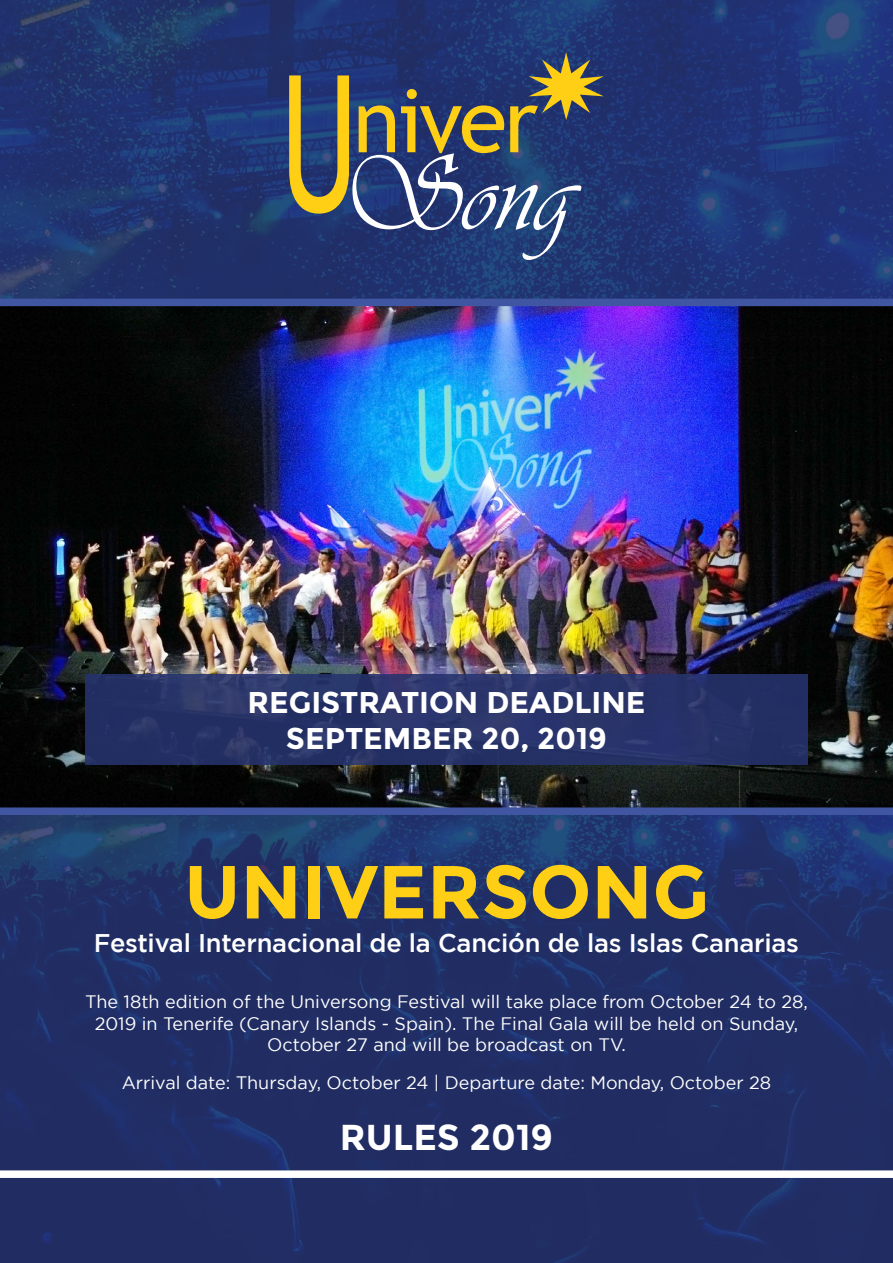
<style>
.page{position:relative;width:893px;height:1263px;background:#fff}
.page>*{position:absolute;margin:0;border:0;box-sizing:border-box;transform-origin:0 0}
.t1{font:700 75px "Montserrat";color:#ffcf15}
.t2{font:700 36px "Montserrat";color:#fff}
.t3{font:700 30px/36px "Montserrat";color:#fff;text-align:center}
.t4{font:500 25.5px "Gotham";letter-spacing:-.01em;color:#fff}
.t5{font:18px/21.6px "Gotham";color:#fff;text-align:center}
</style>
<div class="page">
<img style="left:0;top:0;width:893px;height:1263px">
<img style="left:0;top:299px;width:893px;height:516px">
<div style="left:0;top:1170px;width:893px;height:8px;background:#fff"></div>
<svg style="left:289px;top:52px;width:315px;height:208px;background:#4a566e"></svg>
<div style="left:85px;top:674px;width:723px;height:91px;background:#273267"></div>
<h3 class="t3" style="left:247px;top:684px;width:400px">REGISTRATION DEADLINE<br>SEPTEMBER 20, 2019</h3>
<h1 class="t1" style="left:184px;top:847px;width:526px">UNIVERSONG</h1>
<h3 class="t4" style="left:94px;top:929px;width:707px">Festival Internacional de la Canción de las Islas Canarias</h3>
<p class="t5" style="left:85px;top:990px;width:724px">The 18th edition of the Universong Festival will take place from October 24 to 28,<br>2019 in Tenerife (Canary Islands - Spain). The Final Gala will be held on Sunday,<br>October 27 and will be broadcast on TV.</p>
<p class="t5" style="left:122px;top:1072px;width:651px">Arrival date: Thursday, October 24 | Departure date: Monday, October 28</p>
<h2 class="t2" style="left:340px;top:1115px;width:215px">RULES 2019</h2>
</div>
